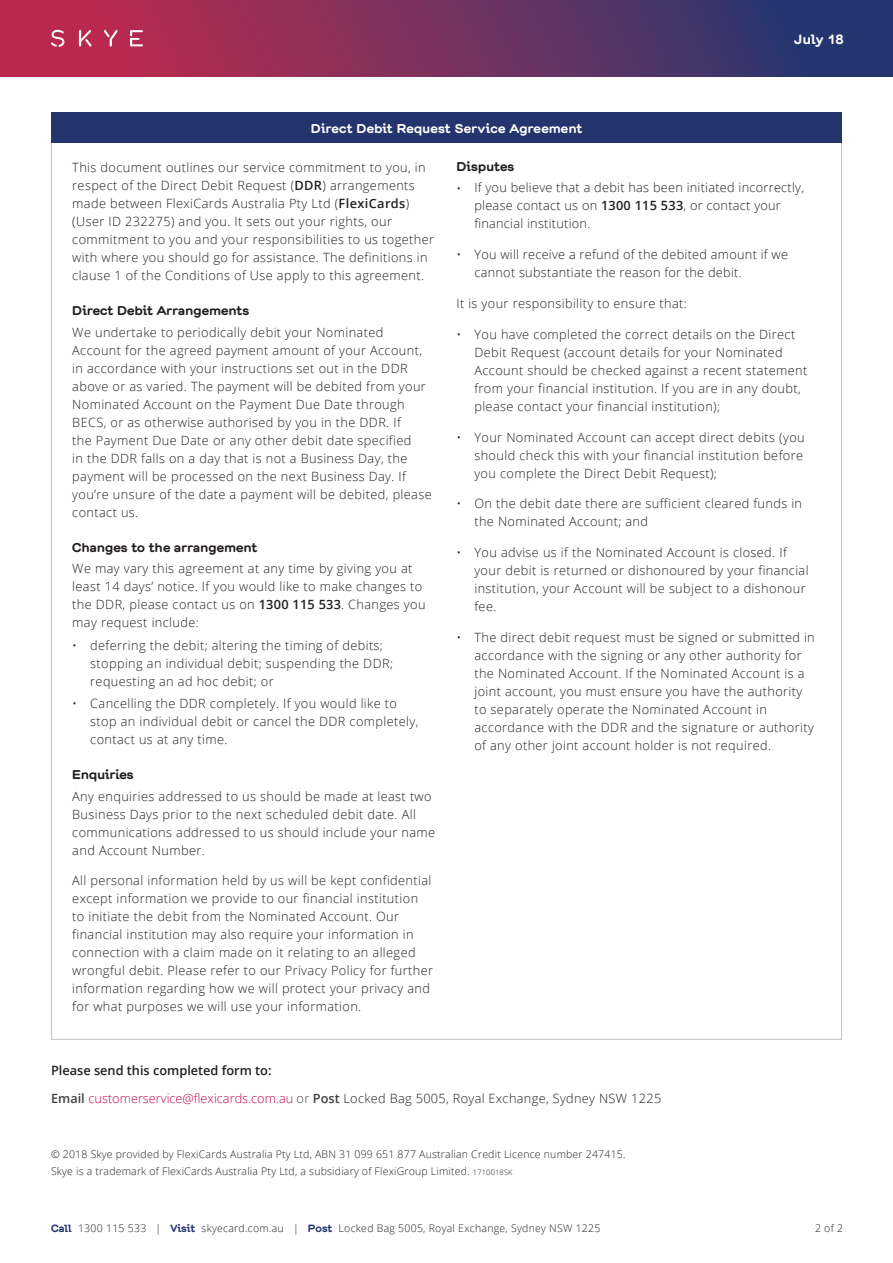
<style>
.page{position:relative;width:893px;height:1263px;background:#fff}
.page>*{position:absolute;margin:0;border:0;box-sizing:border-box;transform-origin:0 0}
.t1{font:700 13.5px "Chapeau";letter-spacing:.03em;color:#fff}
.black_heading{font:300 12.75px/18px "Open Sans";letter-spacing:.03em;color:#231f20}
.a__bullets_1{font:300 12.75px/18px "Open Sans";letter-spacing:.03em;color:#231f20}
._7pt_Sml_Copy{font:300 12.75px "Open Sans";letter-spacing:.025em;color:#231f20}
.SK_Heading-1-red{font:700 12.75px "Chapeau";letter-spacing:.02em;color:#231f20}
._8_5pt_Copy{font:700 12.75px "Chapeau";letter-spacing:.03em;color:#fff}
._7pt_Sml_Copy-2{font:600 12.75px "Open Sans";color:#231f20}
._7pt_Sml_Copy-3{font:300 10.5px/16.5px "Open Sans";letter-spacing:.02em;color:#231f20}
.s1{font-weight:600}
.s2{font-weight:600;color:#414042}
.s3{color:#c40452}
.s4{color:#414042}
.s5{font-size:7.5px}
.s6{font-family:"Chapeau";font-weight:700;color:#24356e}
</style>
<div class="page">
<div style="left:0;top:0;width:893px;height:77px;background:linear-gradient(to right,#cc2a4a,#1c3873)"></div>
<svg style="left:51px;top:29px;width:92px;height:18px;background:#c5506d"></svg>
<div style="left:51px;top:113px;width:791px;height:30px;background:#24356e"></div>
<p class="t1" style="left:794px;top:27px;width:51px">July 18</p>
<p class="_8_5pt_Copy" style="left:311px;top:118px;width:273px">Direct Debit Request Service Agreement</p>
<p class="black_heading" style="left:72px;top:158px;width:363px">This document outlines our service commitment to you, in respect of the Direct Debit Request (<span class="s1">DDR</span>) arrangements made between FlexiCards Australia Pty Ltd (<span class="s1">FlexiCards</span>) (User ID 232275) and you. It sets out your rights, our commitment to you and your responsibilities to us together with where you should go for assistance. The definitions in clause 1 of the Conditions of Use apply to this agreement.</p>
<p class="SK_Heading-1-red" style="left:72px;top:300px;width:178px">Direct Debit Arrangements</p>
<p class="black_heading" style="left:72px;top:323px;width:361px">We undertake to periodically debit your Nominated Account for the agreed payment amount of your Account, in accordance with your instructions set out in the DDR above or as varied. The payment will be debited from your Nominated Account on the Payment Due Date through BECS, or as otherwise authorised by you in the DDR. If<br>the Payment Due Date or any other debit date specified<br>in the DDR falls on a day that is not a Business Day, the payment will be processed on the next Business Day. If you’re unsure of the date a payment will be debited, please contact us.</p>
<p class="SK_Heading-1-red" style="left:72px;top:536px;width:186px">Changes to the arrangement</p>
<p class="black_heading" style="left:72px;top:559px;width:355px">We may vary this agreement at any time by giving you at least 14 days’ notice. If you would like to make changes to the DDR, please contact us on <span class="s1">1300 115 533</span>. Changes you may request include:</p>
<p class="black_heading" style="left:90px;top:636px;width:304px;text-indent:-18px">• deferring the debit; altering the timing of debits; stopping an individual debit; suspending the DDR; requesting an ad hoc debit; or</p>
<p class="black_heading" style="left:90px;top:694px;width:330px;text-indent:-18px">• Cancelling the DDR completely. If you would like to stop an individual debit or cancel the DDR completely, contact us at any time.</p>
<p class="SK_Heading-1-red" style="left:72px;top:763px;width:63px">Enquiries</p>
<p class="black_heading" style="left:72px;top:787px;width:364px">Any enquiries addressed to us should be made at least two Business Days prior to the next scheduled debit date. All communications addressed to us should include your name and Account Number.</p>
<p class="black_heading" style="left:72px;top:871px;width:362px">All personal information held by us will be kept confidential except information we provide to our financial institution to initiate the debit from the Nominated Account. Our financial institution may also require your information in connection with a claim made on it relating to an alleged wrongful debit. Please refer to our Privacy Policy for further information regarding how we will protect your privacy and for what purposes we will use your information.</p>
<p class="SK_Heading-1-red" style="left:456px;top:155px;width:59px">Disputes</p>
<p class="a__bullets_1" style="left:474px;top:178px;width:331px;text-indent:-18px">• If you believe that a debit has been initiated incorrectly, please contact us on <span class="s1">1300 115 533</span>, or contact your financial institution.</p>
<p class="a__bullets_1" style="left:474px;top:245px;width:315px;text-indent:-18px">• You will receive a refund of the debited amount if we cannot substantiate the reason for the debit.</p>
<p class="a__bullets_1" style="left:456px;top:294px;width:232px">It is your responsibility to ensure that:</p>
<p class="a__bullets_1" style="left:474px;top:325px;width:334px;text-indent:-18px">• You have completed the correct details on the Direct Debit Request (account details for your Nominated Account should be checked against a recent statement from your financial institution. If you are in any doubt, please contact your financial institution);</p>
<p class="a__bullets_1" style="left:474px;top:428px;width:332px;text-indent:-18px">• Your Nominated Account can accept direct debits (you should check this with your financial institution before you complete the Direct Debit Request);</p>
<p class="a__bullets_1" style="left:474px;top:494px;width:329px;text-indent:-18px">• On the debit date there are sufficient cleared funds in the Nominated Account; and</p>
<p class="a__bullets_1" style="left:474px;top:543px;width:336px;text-indent:-18px">• You advise us if the Nominated Account is closed. If your debit is returned or dishonoured by your financial institution, your Account will be subject to a dishonour fee.</p>
<p class="a__bullets_1" style="left:474px;top:628px;width:342px;text-indent:-18px">• The direct debit request must be signed or submitted in accordance with the signing or any other authority for the Nominated Account. If the Nominated Account is a joint account, you must ensure you have the authority to separately operate the Nominated Account in accordance with the DDR and the signature or authority of any other joint account holder is not required.</p>
<p class="_7pt_Sml_Copy-2" style="left:51px;top:1061px;width:222px">Please send this completed form to:</p>
<p class="_7pt_Sml_Copy" style="left:51px;top:1089px;width:612px"><span class="s2">Email</span> <span class="s3">customerservice@flexicards.com.au</span> <span class="s4">or</span> <span class="s2">Post</span> Locked Bag 5005, Royal Exchange, Sydney NSW 1225</p>
<p class="_7pt_Sml_Copy-3" style="left:51px;top:1146px;width:576px">© 2018 Skye provided by FlexiCards Australia Pty Ltd, ABN 31 099 651 877 Australian Credit Licence number 247415.<br>Skye is a trademark of FlexiCards Australia Pty Ltd, a subsidiary of FlexiGroup Limited. <span class="s5">1710018SK</span></p>
<p class="_7pt_Sml_Copy-3" style="left:51px;top:1220px;width:551px"><span class="s6">Call</span> 1300 115 533 | <span class="s6">Visit</span> skyecard.com.au | <span class="s6">Post</span> Locked Bag 5005, Royal Exchange, Sydney NSW 1225</p>
<p class="_7pt_Sml_Copy-3" style="left:815px;top:1219px;width:30px">2 of 2</p>
</div>
